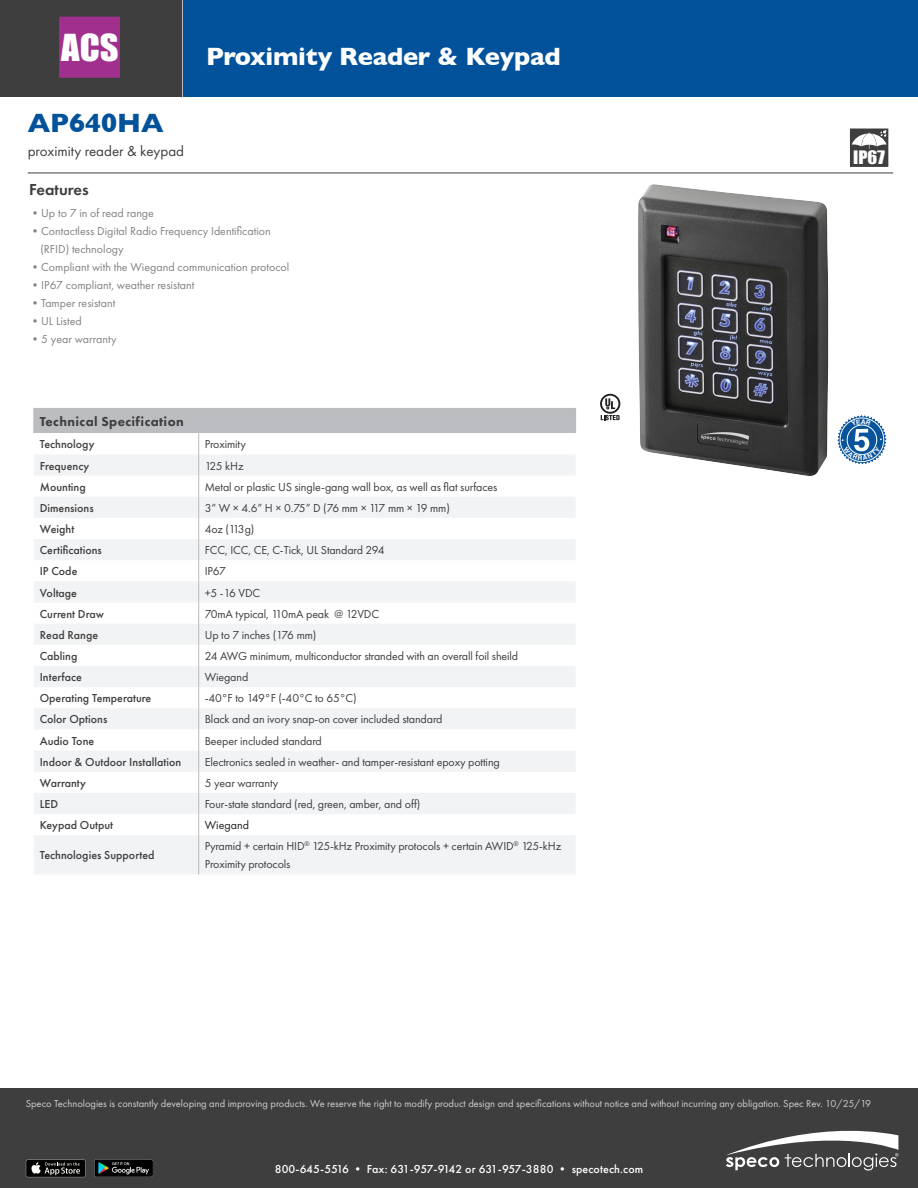
<style>
.page{position:relative;width:918px;height:1188px;background:#fff}
.page>*{position:absolute;margin:0;border:0;box-sizing:border-box;transform-origin:0 0}
.t1{font:34.2px "Impact";color:#fff;scale:1.06 1}
.PRODUCT_NAME{font:700 27px "Gill Sans";color:#01529a}
.PRODUCT_NAME-2{font:700 25.5px "Gill Sans";letter-spacing:-.01em;color:#fff}
.t2{font:16.95px "Impact";color:#fff;scale:1.06 1}
.DESCRIPTIONS{font:600 16.5px "Futura PT";color:#3e3e3f}
.PRODUCT_NAME-3{font:15px "Futura PT";color:#3e3e3f}
.DESCRIPTIONS-2{font:800 13.5px "Futura PT";letter-spacing:.025em;color:#3e3e3f}
.DESCRIPTIONS-3{font:12px/18px "Futura PT";letter-spacing:-.01em;color:#3e3e3f}
.DESCRIPTIONS-4{font:500 12px "Futura PT";color:#3e3e3f}
.DESCRIPTIONS-5{font:12px "Futura PT";color:#808285}
.ADDRESS{font:500 12px "Futura PT";letter-spacing:.01em;color:#fff}
.DESCRIPTIONS-6{font:12px "Futura PT";letter-spacing:-.09em;color:#3e3e3f}
.DESCRIPTIONS-7{font:12px "Futura PT";color:#231f20}
.DESCRIPTIONS-8{font:10.5px "Futura PT";color:#d1cfce}
</style>
<div class="page">
<svg style="left:181px;top:0;width:3px;height:96px"></svg>
<div style="left:184px;top:0;width:734px;height:96px;background:#01529b"></div>
<div style="left:0;top:0;width:181px;height:96px;background:#3e3e3f"></div>
<div style="left:0;top:1088px;width:918px;height:100px;background:#3e3e3f"></div>
<hr style="left:28px;top:173px;width:865px;height:1px;background:#3e3e3f">
<svg style="left:726px;top:1131px;width:172px;height:40px"></svg>
<div style="left:26px;top:1160px;width:60px;height:17px;background:#6a6a6c;border-radius:2px"></div>
<div style="left:26px;top:1160px;width:59px;height:17px;background:#040503;border-radius:2px"></div>
<svg style="left:31px;top:1162px;width:49px;height:13px"></svg>
<img style="left:95px;top:1160px;width:57px;height:17px">
<div style="left:34px;top:408px;width:542px;height:25px;background:#bcbdc0"></div>
<svg style="left:34px;top:454px;width:541px;height:420px;fill:#f2f3f4"></svg>
<svg style="left:198px;top:433px;width:1px;height:402px"></svg>
<hr style="left:198px;top:835px;width:1px;height:39px;background:#bdbaba">
<hr style="left:34px;top:408px;width:165px;height:1px;background:#bdbaba">
<hr style="left:199px;top:408px;width:377px;height:1px;background:#bdbaba">
<img style="left:613px;top:173px;width:280px;height:303px">
<div style="left:59px;top:17px;width:61px;height:61px;background:#a12f8d"></div>
<div style="left:850px;top:129px;width:38px;height:38px;background:#3e3e3f"></div>
<svg style="left:852px;top:130px;width:35px;height:19px"></svg>
<svg style="left:600px;top:394px;width:20px;height:26px"></svg>
<svg style="left:836px;top:414px;width:52px;height:52px"></svg>
<p class="t1" style="left:61px;top:21px;width:56px">ACS</p>
<p class="PRODUCT_NAME" style="left:28px;top:102px;width:137px">AP640HA</p>
<p class="PRODUCT_NAME-3" style="left:28px;top:142px;width:158px">proximity reader &amp; keypad</p>
<p class="DESCRIPTIONS" style="left:29px;top:179px;width:61px">Features</p>
<p class="PRODUCT_NAME-2" style="left:206px;top:36px;width:356px">Proximity Reader &amp; Keypad</p>
<p class="DESCRIPTIONS-5" style="left:29px;top:206px;width:126px">•Up to 7 in of read range</p>
<p class="DESCRIPTIONS-5" style="left:29px;top:224px;width:243px">•Contactless Digital Radio Frequency Identification</p>
<p class="DESCRIPTIONS-5" style="left:40px;top:242px;width:85px">(RFID) technology</p>
<p class="DESCRIPTIONS-5" style="left:29px;top:260px;width:262px">•Compliant with the Wiegand communication protocol</p>
<p class="DESCRIPTIONS-5" style="left:29px;top:278px;width:167px">•IP67 compliant, weather resistant</p>
<p class="DESCRIPTIONS-5" style="left:29px;top:296px;width:88px">•Tamper resistant</p>
<p class="DESCRIPTIONS-5" style="left:29px;top:314px;width:54px">•UL Listed</p>
<p class="DESCRIPTIONS-5" style="left:29px;top:332px;width:89px">•5 year warranty</p>
<p class="DESCRIPTIONS-2" style="left:40px;top:413px;width:145px">Technical Specification</p>
<p class="DESCRIPTIONS-4" style="left:40px;top:437px;width:56px">Technology</p>
<p class="DESCRIPTIONS-3" style="left:205px;top:435px;width:43px">Proximity</p>
<p class="DESCRIPTIONS-4" style="left:40px;top:458px;width:51px">Frequency</p>
<p class="DESCRIPTIONS-3" style="left:205px;top:457px;width:40px">125 kHz</p>
<p class="DESCRIPTIONS-4" style="left:40px;top:480px;width:47px">Mounting</p>
<p class="DESCRIPTIONS-3" style="left:205px;top:478px;width:294px">Metal or plastic US single-gang wall box, as well as flat surfaces</p>
<p class="DESCRIPTIONS-4" style="left:40px;top:501px;width:55px">Dimensions</p>
<p class="DESCRIPTIONS-6" style="left:205px;top:501px;width:247px">3” W × 4.6” H × 0.75” D (76 mm × 117 mm × 19 mm)</p>
<p class="DESCRIPTIONS-4" style="left:40px;top:522px;width:36px">Weight</p>
<p class="DESCRIPTIONS-3" style="left:205px;top:520px;width:51px">4oz (113g)</p>
<p class="DESCRIPTIONS-4" style="left:40px;top:543px;width:64px">Certifications</p>
<p class="DESCRIPTIONS-3" style="left:205px;top:541px;width:182px">FCC, ICC, CE, C-Tick, UL Standard 294</p>
<p class="DESCRIPTIONS-4" style="left:40px;top:564px;width:39px">IP Code</p>
<p class="DESCRIPTIONS-3" style="left:205px;top:562px;width:23px">IP67</p>
<p class="DESCRIPTIONS-4" style="left:40px;top:585px;width:39px">Voltage</p>
<p class="DESCRIPTIONS-3" style="left:205px;top:583px;width:57px">+5 -16 VDC</p>
<p class="DESCRIPTIONS-4" style="left:40px;top:606px;width:66px">Current Draw</p>
<p class="DESCRIPTIONS-3" style="left:205px;top:605px;width:176px">70mA typical, 110mA peak @ 12VDC</p>
<p class="DESCRIPTIONS-4" style="left:40px;top:628px;width:60px">Read Range</p>
<p class="DESCRIPTIONS-3" style="left:205px;top:626px;width:113px">Up to 7 inches (176 mm)</p>
<p class="DESCRIPTIONS-4" style="left:40px;top:649px;width:39px">Cabling</p>
<p class="DESCRIPTIONS-3" style="left:205px;top:647px;width:315px">24 AWG minimum, multiconductor stranded with an overall foil sheild</p>
<p class="DESCRIPTIONS-4" style="left:40px;top:670px;width:44px">Interface</p>
<p class="DESCRIPTIONS-3" style="left:205px;top:668px;width:45px">Wiegand</p>
<p class="DESCRIPTIONS-4" style="left:40px;top:691px;width:113px">Operating Temperature</p>
<p class="DESCRIPTIONS-3" style="left:205px;top:689px;width:154px">-40°F to 149°F (-40°C to 65°C)</p>
<p class="DESCRIPTIONS-4" style="left:40px;top:712px;width:69px">Color Options</p>
<p class="DESCRIPTIONS-3" style="left:205px;top:710px;width:239px">Black and an ivory snap-on cover included standard</p>
<p class="DESCRIPTIONS-4" style="left:40px;top:733px;width:56px">Audio Tone</p>
<p class="DESCRIPTIONS-3" style="left:205px;top:732px;width:119px">Beeper included standard</p>
<p class="DESCRIPTIONS-4" style="left:40px;top:755px;width:143px">Indoor &amp; Outdoor Installation</p>
<p class="DESCRIPTIONS-3" style="left:205px;top:753px;width:297px">Electronics sealed in weather- and tamper-resistant epoxy potting</p>
<p class="DESCRIPTIONS-4" style="left:40px;top:776px;width:48px">Warranty</p>
<p class="DESCRIPTIONS-3" style="left:205px;top:774px;width:75px">5 year warranty</p>
<p class="DESCRIPTIONS-4" style="left:40px;top:797px;width:20px">LED</p>
<p class="DESCRIPTIONS-3" style="left:205px;top:795px;width:217px">Four-state standard (red, green, amber, and off)</p>
<p class="DESCRIPTIONS-4" style="left:40px;top:818px;width:75px">Keypad Output</p>
<p class="DESCRIPTIONS-7" style="left:205px;top:818px;width:46px">Wiegand</p>
<p class="DESCRIPTIONS-4" style="left:40px;top:848px;width:116px">Technologies Supported</p>
<p class="DESCRIPTIONS-3" style="left:205px;top:837px;width:358px">Pyramid + certain HID<sup>®</sup> 125-kHz Proximity protocols + certain AWID<sup>®</sup> 125-kHz<br>Proximity protocols</p>
<p class="t2" style="left:853px;top:144px;width:32px">IP67</p>
<p class="DESCRIPTIONS-8" style="left:26px;top:1097px;width:847px">Speco Technologies is constantly developing and improving products. We reserve the right to modify product design and specifications without notice and without incurring any obligation. Spec Rev. 10/25/19</p>
<p class="ADDRESS" style="left:275px;top:1162px;width:370px">800-645-5516 • Fax: 631-957-9142 or 631-957-3880 • specotech.com</p>
</div>
